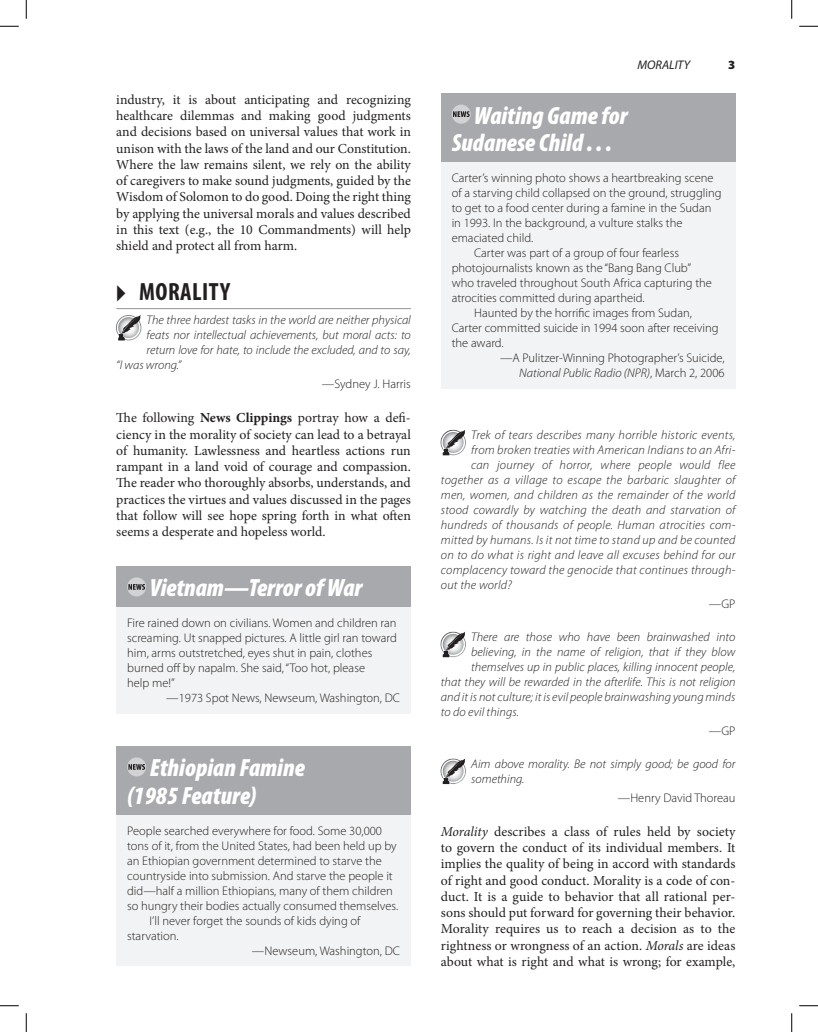
<style>
.page{position:relative;width:818px;height:1032px;background:#fff}
.page>*{position:absolute;margin:0;border:0;box-sizing:border-box;transform-origin:0 0}
.BX_TTL{font:italic 900 condensed 25px/27.5px "Myriad Pro";color:#fff}
.t1{font:700 condensed 25px "Myriad Pro";letter-spacing:.02em;color:#231f20}
.TXT1{font:13.75px/16.2px "Minion Pro";letter-spacing:-.005em;color:#231f20;text-align:justify}
.H1_QUO{font:italic 300 12.5px/15px "Myriad Pro";letter-spacing:.01em;color:#231f20}
.BX_TXT1{font:300 12.5px/15px "Myriad Pro";color:#231f20}
.BX_TXT{font:300 12.5px/15px "Myriad Pro";color:#231f20}
.BX_AU{font:300 12.5px/15px "Myriad Pro";color:#231f20;text-align:right}
.H1_QUOAUTH{font:300 12.5px "Myriad Pro";color:#231f20}
.t2{font:italic 12.5px "Myriad Pro";color:#231f20}
.t3{font:900 12.5px "Myriad Pro";color:#231f20}
.s1{font-weight:700}
.s2{font-style:italic}
</style>
<div class="page">
<div style="left:439px;top:430px;width:30px;height:26px;background:#231f20;opacity:.75"></div>
<svg style="left:442px;top:429px;width:23px;height:26px"></svg>
<div style="left:439px;top:632px;width:30px;height:25px;background:#231f20;opacity:.75"></div>
<svg style="left:442px;top:631px;width:23px;height:26px"></svg>
<div style="left:439px;top:759px;width:30px;height:25px;background:#231f20;opacity:.75"></div>
<svg style="left:442px;top:758px;width:23px;height:25px"></svg>
<hr style="left:116px;top:308px;width:295px;height:1px;background:#939598">
<div style="left:115px;top:315px;width:29px;height:26px;background:#231f20;opacity:.75"></div>
<svg style="left:118px;top:315px;width:23px;height:25px"></svg>
<div style="left:441px;top:162px;width:294px;height:226px;background:#f2f3f4"></div>
<div style="left:116px;top:607px;width:295px;height:106px;background:#f2f3f4"></div>
<div style="left:116px;top:566px;width:295px;height:41px;background:#a8a9ad"></div>
<div style="left:127px;top:577px;width:19px;height:19px;background:#d1d2d4;border-radius:50%"></div>
<svg style="left:128px;top:584px;width:17px;height:5px"></svg>
<div style="left:116px;top:814px;width:295px;height:151px;background:#f2f3f4"></div>
<div style="left:116px;top:746px;width:295px;height:68px;background:#a8a9ad"></div>
<div style="left:127px;top:757px;width:19px;height:19px;background:#d1d2d4;border-radius:50%"></div>
<svg style="left:128px;top:764px;width:17px;height:5px"></svg>
<div style="left:441px;top:94px;width:294px;height:68px;background:#a8a9ad"></div>
<div style="left:451px;top:105px;width:19px;height:19px;background:#d1d2d4;border-radius:50%"></div>
<svg style="left:453px;top:111px;width:16px;height:6px"></svg>
<svg style="left:0;top:25px;width:19px;height:2px"></svg>
<svg style="left:799px;top:25px;width:19px;height:2px"></svg>
<svg style="left:0;top:1005px;width:19px;height:1px"></svg>
<svg style="left:799px;top:1005px;width:19px;height:1px"></svg>
<svg style="left:25px;top:0;width:2px;height:19px"></svg>
<svg style="left:25px;top:1013px;width:2px;height:18px"></svg>
<svg style="left:791px;top:0;width:1px;height:19px"></svg>
<svg style="left:791px;top:1013px;width:1px;height:18px"></svg>
<p class="TXT1" style="left:116px;top:91px;width:296px">industry, it is about anticipating and recognizing healthcare dilemmas and making good judgments and decisions based on universal values that work in unison with the laws of the land and our Constitution.<br>Where the law remains silent, we rely on the ability of caregivers to make sound judgments, guided by the Wisdom of Solomon to do good. Doing the right thing by applying the universal morals and values described in this text (e.g., the 10 Commandments) will help shield and protect all from harm.</p>
<p class="t1" style="left:116px;top:276px;width:115px">▸ MORALITY</p>
<p class="H1_QUO" style="left:147px;top:312px;width:266px">The three hardest tasks in the world are neither physical</p>
<p class="H1_QUO" style="left:147px;top:327px;width:266px">feats nor intellectual achievements, but moral acts: to</p>
<p class="H1_QUO" style="left:147px;top:342px;width:266px">return love for hate, to include the excluded, and to say,</p>
<p class="H1_QUO" style="left:116px;top:357px;width:67px">“I was wrong.”</p>
<p class="H1_QUOAUTH" style="left:322px;top:376px;width:90px">—Sydney J. Harris</p>
<p class="TXT1" style="left:116px;top:410px;width:296px">The following <span class="s1">News Clippings</span> portray how a defi&shy;ciency in the morality of society can lead to a betrayal of humanity. Lawlessness and heartless actions run rampant in a land void of courage and compassion.<br>The reader who thoroughly absorbs, understands, and practices the virtues and values discussed in the pages that follow will see hope spring forth in what often seems a desperate and hopeless world.</p>
<p class="BX_TTL" style="left:150px;top:573px;width:214px">Vietnam—Terror of War</p>
<p class="BX_TXT1" style="left:127px;top:615px;width:271px">Fire rained down on civilians. Women and children ran screaming. Ut snapped pictures. A little girl ran toward him, arms outstretched, eyes shut in pain, clothes burned off by napalm. She said, “Too hot, please<br>help me!”</p>
<p class="BX_AU" style="left:166px;top:690px;width:235px">—1973 Spot News, Newseum, Washington, DC</p>
<p class="BX_TTL" style="left:127px;top:753px;width:179px;text-indent:23px">Ethiopian Famine (1985 Feature)</p>
<p class="BX_TXT1" style="left:127px;top:823px;width:272px">People searched everywhere for food. Some 30,000 tons of it, from the United States, had been held up by an Ethiopian government determined to starve the countryside into submission. And starve the people it did—half a million Ethiopians, many of them children so hungry their bodies actually consumed themselves.</p>
<p class="BX_TXT" style="left:127px;top:913px;width:235px;text-indent:22px">I’ll never forget the sounds of kids dying of starvation.</p>
<p class="BX_AU" style="left:252px;top:943px;width:149px">—Newseum, Washington, DC</p>
<p class="t2" style="left:637px;top:57px;width:54px">MORALITY</p>
<p class="t3" style="left:728px;top:57px;width:9px">3</p>
<p class="BX_TTL" style="left:451px;top:101px;width:177px;text-indent:23px">Waiting Game for<br>Sudanese Child . . .</p>
<p class="BX_TXT1" style="left:451px;top:170px;width:271px">Carter’s winning photo shows a heartbreaking scene of a starving child collapsed on the ground, struggling to get to a food center during a famine in the Sudan in 1993. In the background, a vulture stalks the emaciated child.</p>
<p class="BX_TXT" style="left:451px;top:245px;width:262px;text-indent:22px">Carter was part of a group of four fearless photojournalists known as the “Bang Bang Club” who traveled throughout South Africa capturing the atrocities committed during apartheid.</p>
<p class="BX_TXT" style="left:451px;top:305px;width:268px;text-indent:22px">Haunted by the horrific images from Sudan,<br>Carter committed suicide in 1994 soon after receiving the award.</p>
<p class="BX_AU" style="left:500px;top:350px;width:226px">—A Pulitzer-Winning Photographer’s Suicide,<br><span class="s2">National Public Radio (NPR)</span>, March 2, 2006</p>
<p class="H1_QUO" style="left:471px;top:427px;width:266px">Trek of tears describes many horrible historic events,</p>
<p class="H1_QUO" style="left:471px;top:442px;width:266px">from broken treaties with American Indians to an Afri-</p>
<p class="H1_QUO" style="left:471px;top:457px;width:266px">can journey of horror, where people would flee</p>
<p class="H1_QUO" style="left:441px;top:472px;width:296px">together as a village to escape the barbaric slaughter of</p>
<p class="H1_QUO" style="left:441px;top:487px;width:296px">men, women, and children as the remainder of the world</p>
<p class="H1_QUO" style="left:441px;top:502px;width:296px">stood cowardly by watching the death and starvation of</p>
<p class="H1_QUO" style="left:441px;top:517px;width:296px">hundreds of thousands of people. Human atrocities com-</p>
<p class="H1_QUO" style="left:441px;top:532px;width:296px">mitted by humans. Is it not time to stand up and be counted</p>
<p class="H1_QUO" style="left:441px;top:547px;width:296px">on to do what is right and leave all excuses behind for our</p>
<p class="H1_QUO" style="left:441px;top:562px;width:296px">complacency toward the genocide that continues through-</p>
<p class="H1_QUO" style="left:441px;top:577px;width:73px">out the world?</p>
<p class="H1_QUOAUTH" style="left:708px;top:596px;width:28px">—GP</p>
<p class="H1_QUO" style="left:471px;top:629px;width:266px">There are those who have been brainwashed into</p>
<p class="H1_QUO" style="left:471px;top:644px;width:266px">believing, in the name of religion, that if they blow</p>
<p class="H1_QUO" style="left:471px;top:659px;width:266px">themselves up in public places, killing innocent people,</p>
<p class="H1_QUO" style="left:441px;top:674px;width:296px">that they will be rewarded in the afterlife. This is not religion</p>
<p class="H1_QUO" style="left:441px;top:689px;width:296px">and it is not culture; it is evil people brainwashing young minds</p>
<p class="H1_QUO" style="left:441px;top:704px;width:80px">to do evil things.</p>
<p class="H1_QUOAUTH" style="left:708px;top:723px;width:28px">—GP</p>
<p class="H1_QUO" style="left:471px;top:755px;width:266px">Aim above morality. Be not simply good; be good for something.</p>
<p class="H1_QUOAUTH" style="left:618px;top:789px;width:119px">—Henry David Thoreau</p>
<p class="TXT1" style="left:441px;top:823px;width:296px"><span class="s2">Morality</span> describes a class of rules held by society to govern the conduct of its individual members. It implies the quality of being in accord with standards of right and good conduct. Morality is a code of con&shy;duct. It is a guide to behavior that all rational per&shy;sons should put forward for governing their behavior.<br>Morality requires us to reach a decision as to the rightness or wrongness of an action. <span class="s2">Morals</span> are ideas about what is right and what is wrong; for example,</p>
</div>
